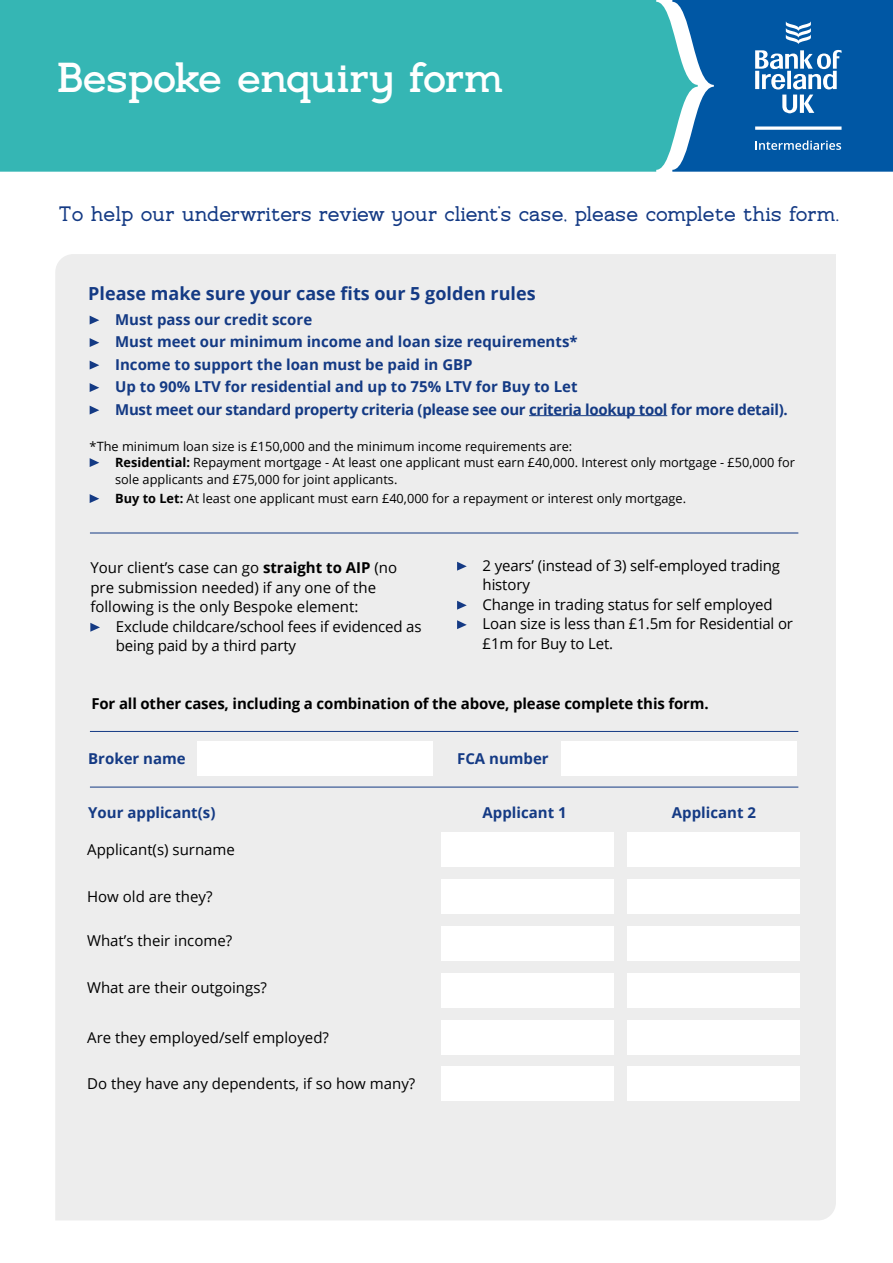
<style>
.page{position:relative;width:893px;height:1263px;background:#fff}
.page>*{position:absolute;margin:0;border:0;box-sizing:border-box;transform-origin:0 0}
.t1{font:700 42px "Irwin";letter-spacing:-.03em;color:#fff}
.t2{font:21px "Irwin";letter-spacing:-.03em;color:#143a84}
.t3{font:700 18px "Open Sans";color:#143a84}
.t4{font:15px/19.5px "Open Sans";color:#000}
.t5{font:700 15px/22.5px "Open Sans";color:#143a84}
.t6{font:700 15px "Open Sans";letter-spacing:-.01em;color:#000}
.t7{font:12.75px/16.5px "Open Sans";color:#000}
.s1{font-weight:700}
</style>
<div class="page">
<div style="left:55px;top:254px;width:781px;height:966px;background:#ededed"></div>
<div style="left:0;top:0;width:672px;height:172px;background:#35b6b4"></div>
<hr style="left:90px;top:731px;width:708px;height:1px;background:#143a84">
<hr style="left:90px;top:533px;width:708px;height:1px;background:#143a84">
<hr style="left:90px;top:787px;width:708px;height:1px;background:#143a84">
<svg style="left:672px;top:0;width:221px;height:172px"></svg>
<div style="left:441px;top:879px;width:172px;height:34px;background:#fff"></div>
<div style="left:441px;top:832px;width:172px;height:34px;background:#fff"></div>
<div style="left:198px;top:741px;width:235px;height:34px;background:#fff"></div>
<div style="left:562px;top:741px;width:235px;height:34px;background:#fff"></div>
<div style="left:441px;top:974px;width:172px;height:34px;background:#fff"></div>
<div style="left:441px;top:926px;width:172px;height:34px;background:#fff"></div>
<div style="left:441px;top:1021px;width:172px;height:34px;background:#fff"></div>
<div style="left:441px;top:1067px;width:172px;height:34px;background:#fff"></div>
<div style="left:628px;top:879px;width:172px;height:34px;background:#fff"></div>
<div style="left:628px;top:832px;width:172px;height:34px;background:#fff"></div>
<div style="left:628px;top:974px;width:172px;height:34px;background:#fff"></div>
<div style="left:628px;top:926px;width:172px;height:34px;background:#fff"></div>
<div style="left:628px;top:1021px;width:172px;height:34px;background:#fff"></div>
<div style="left:628px;top:1067px;width:172px;height:34px;background:#fff"></div>
<hr style="left:529px;top:415px;width:138px;height:1px;background:#143a84">
<svg style="left:90px;top:316px;width:9px;height:8px"></svg>
<svg style="left:90px;top:338px;width:9px;height:9px"></svg>
<svg style="left:90px;top:361px;width:9px;height:8px"></svg>
<svg style="left:90px;top:383px;width:9px;height:9px"></svg>
<svg style="left:90px;top:406px;width:9px;height:8px"></svg>
<svg style="left:90px;top:458px;width:9px;height:9px"></svg>
<svg style="left:90px;top:494px;width:9px;height:9px"></svg>
<svg style="left:90px;top:623px;width:10px;height:9px"></svg>
<svg style="left:457px;top:562px;width:10px;height:9px"></svg>
<svg style="left:457px;top:601px;width:10px;height:9px"></svg>
<svg style="left:457px;top:620px;width:10px;height:9px"></svg>
<h1 class="t1" style="left:56px;top:52px;width:448px">Bespoke enquiry form</h1>
<h2 class="t2" style="left:58px;top:202px;width:782px">To help our underwriters review your client’s case, please complete this form.</h2>
<p class="t3" style="left:88px;top:280px;width:449px">Please make sure your case fits our 5 golden rules</p>
<p class="t5" style="left:115px;top:307px;width:674px">Must pass our credit score<br>Must meet our minimum income and loan size requirements*<br>Income to support the loan must be paid in GBP<br>Up to 90% LTV for residential and up to 75% LTV for Buy to Let<br>Must meet our standard property criteria (please see our criteria lookup tool for more detail).</p>
<p class="t7" style="left:115px;top:437px;width:681px;text-indent:-26px">*The minimum loan size is £150,000 and the minimum income requirements are:<br><span class="s1">Residential:</span> Repayment mortgage - At least one applicant must earn £40,000. Interest only mortgage - £50,000 for sole applicants and £75,000 for joint applicants.</p>
<p class="t7" style="left:115px;top:490px;width:572px"><span class="s1">Buy to Let:</span> At least one applicant must earn £40,000 for a repayment or interest only mortgage.</p>
<p class="t4" style="left:90px;top:558px;width:308px">Your client’s case can go <span class="s1">straight to AIP</span> (no pre submission needed) if any one of the following is the only Bespoke element:</p>
<p class="t4" style="left:116px;top:616px;width:307px">Exclude childcare/school fees if evidenced as being paid by a third party</p>
<p class="t4" style="left:483px;top:555px;width:312px">2 years’ (instead of 3) self-employed trading history<br>Change in trading status for self employed<br>Loan size is less than £1.5m for Residential or £1m for Buy to Let.</p>
<p class="t6" style="left:91px;top:692px;width:619px">For all other cases, including a combination of the above, please complete this form.</p>
<p class="t5" style="left:88px;top:747px;width:99px">Broker name</p>
<p class="t5" style="left:457px;top:747px;width:93px">FCA number</p>
<p class="t5" style="left:88px;top:801px;width:129px">Your applicant(s)</p>
<p class="t5" style="left:483px;top:801px;width:86px">Applicant 1</p>
<p class="t5" style="left:672px;top:801px;width:86px">Applicant 2</p>
<p class="t4" style="left:87px;top:839px;width:149px">Applicant(s) surname</p>
<p class="t4" style="left:87px;top:886px;width:127px">How old are they?</p>
<p class="t4" style="left:87px;top:931px;width:147px">What’s their income?</p>
<p class="t4" style="left:87px;top:977px;width:181px">What are their outgoings?</p>
<p class="t4" style="left:87px;top:1027px;width:243px">Are they employed/self employed?</p>
<p class="t4" style="left:87px;top:1074px;width:330px">Do they have any dependents, if so how many?</p>
</div>
